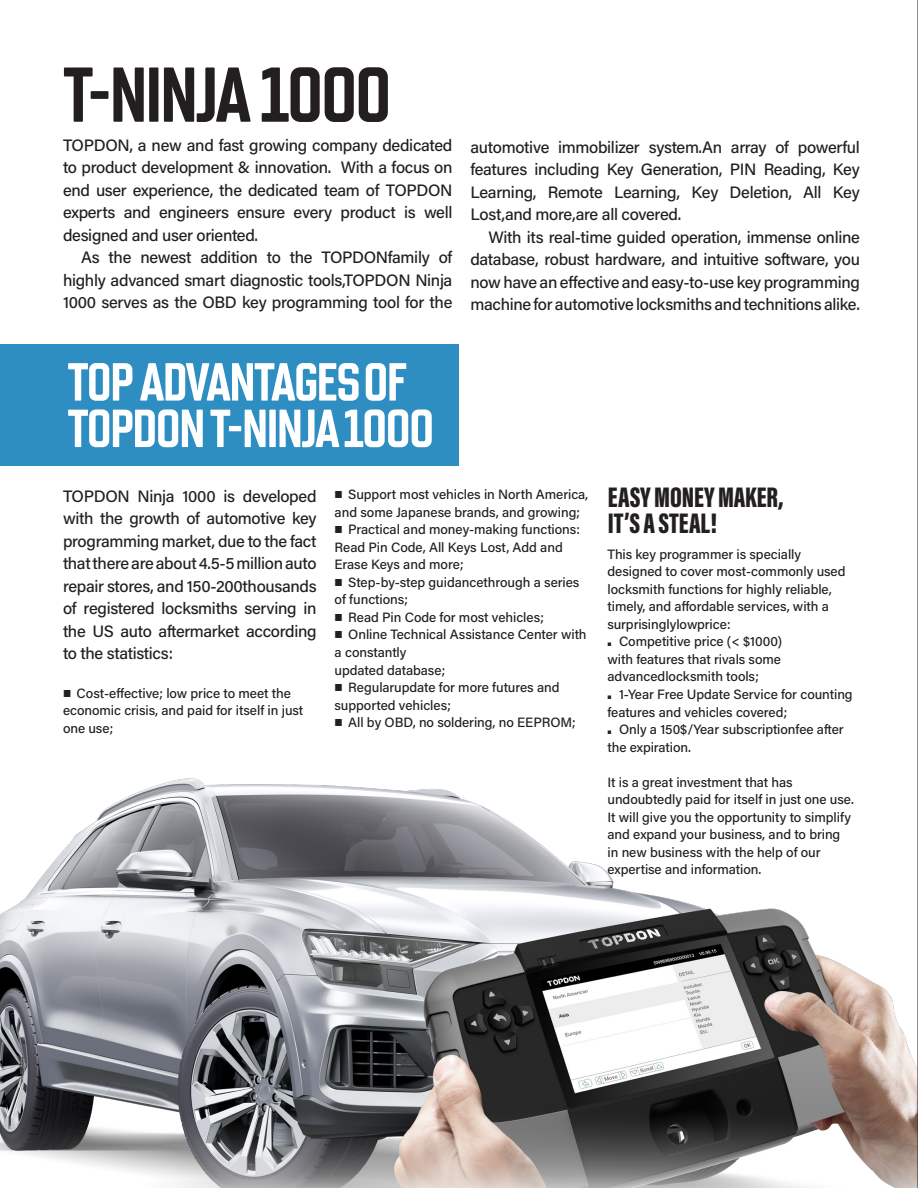
<style>
.page{position:relative;width:918px;height:1188px;background:#fff}
.page>*{position:absolute;margin:0;border:0;box-sizing:border-box;transform-origin:0 0}
.t1{font:700 77.55px "Chromoxome Pro";letter-spacing:-.03em;color:#231f20}
.t2{font:700 53.55px/46.5px "Chromoxome Pro";letter-spacing:-.03em;color:#fff}
.t3{font:900 29.1px/26px "Acumin Pro Extra Cond";letter-spacing:-.005em;color:#231f20}
.t4{font:500 16.5px/22.5px "Acumin Pro";letter-spacing:-.02em;color:#231f20;text-align:justify}
.t5{font:500 13.5px/17.5px "Acumin Pro";letter-spacing:-.005em;color:#231f20}
.s1{font-weight:900;font-size:27px}
.s2{font-weight:900}
</style>
<div class="page">
<img style="left:0;top:778px;width:917px;height:410px">
<div style="left:0;top:345px;width:459px;height:121px;background:#2e8ec2"></div>
<hr style="left:917px;top:0;width:1px;height:1188px;background:#231f20">
<p class="t1" style="left:63px;top:50px;width:330px">T-NINJA 1000</p>
<p class="t4" style="left:63px;top:133px;width:391px">TOPDON, a new and fast growing company dedicated</p>
<p class="t4" style="left:63px;top:156px;width:391px">to product development &amp; innovation. With a focus on</p>
<p class="t4" style="left:63px;top:178px;width:391px">end user experience, the dedicated team of TOPDON</p>
<p class="t4" style="left:63px;top:201px;width:391px">experts and engineers ensure every product is well</p>
<p class="t4" style="left:63px;top:223px;width:197px">designed and user oriented.</p>
<p class="t4" style="left:81px;top:246px;width:373px">As the newest addition to the TOPDONfamily of</p>
<p class="t4" style="left:63px;top:268px;width:391px">highly advanced smart diagnostic tools,TOPDON Ninja</p>
<p class="t4" style="left:63px;top:291px;width:391px">1000 serves as the OBD key programming tool for the</p>
<p class="t4" style="left:470px;top:135px;width:391px">automotive immobilizer system.An array of powerful</p>
<p class="t4" style="left:470px;top:157px;width:391px">features including Key Generation, PIN Reading, Key</p>
<p class="t4" style="left:470px;top:180px;width:391px">Learning, Remote Learning, Key Deletion, All Key</p>
<p class="t4" style="left:470px;top:202px;width:212px">Lost,and more,are all covered.</p>
<p class="t4" style="left:488px;top:225px;width:373px">With its real-time guided operation, immense online</p>
<p class="t4" style="left:470px;top:247px;width:391px">database, robust hardware, and intuitive software, you</p>
<p class="t4" style="left:470px;top:270px;width:391px">now have an effective and easy-to-use key programming</p>
<p class="t4" style="left:470px;top:292px;width:391px">machine for automotive locksmiths and technitions alike.</p>
<p class="t2" style="left:68px;top:359px;width:368px">TOP ADVANTAGES OF<br>TOPDON T-NINJA 1000</p>
<p class="t4" style="left:63px;top:484px;width:255px">TOPDON Ninja 1000 is developed with the growth of automotive key programming market, due to the fact that there are about 4.5-5 million auto repair stores, and 150-200thousands of registered locksmiths serving in the US auto aftermarket according to the statistics:</p>
<p class="t5" style="left:63px;top:684px;width:242px"><span class="s1">.</span> Cost-effective; low price to meet the economic crisis, and paid for itself in just one use;</p>
<p class="t5" style="left:335px;top:485px;width:255px"><span class="s1">.</span> Support most vehicles in North America, and some Japanese brands, and growing; <span class="s1">.</span> Practical and money-making functions:<br>Read Pin Code, All Keys Lost, Add and<br>Erase Keys and more;<br><span class="s1">.</span> Step-by-step guidancethrough a series of functions;<br><span class="s1">.</span> Read Pin Code for most vehicles;<br><span class="s1">.</span> Online Technical Assistance Center with a constantly<br>updated database;<br><span class="s1">.</span> Regularupdate for more futures and supported vehicles;<br><span class="s1">.</span> All by OBD, no soldering, no EEPROM;</p>
<p class="t3" style="left:608px;top:484px;width:177px">EASY MONEY MAKER,<br>IT’S A STEAL!</p>
<p class="t5" style="left:608px;top:545px;width:247px">This key programmer is specially designed to cover most-commonly used locksmith functions for highly reliable, timely, and affordable services, with a surprisinglylowprice:<br><span class="s2">.</span> Competitive price (&lt; $1000)<br>with features that rivals some advancedlocksmith tools;<br><span class="s2">.</span> 1-Year Free Update Service for counting features and vehicles covered;<br><span class="s2">.</span> Only a 150$/Year subscriptionfee after the expiration.</p>
<p class="t5" style="left:608px;top:773px;width:248px">It is a great investment that has undoubtedly paid for itself in just one use.<br>It will give you the opportunity to simplify and expand your business, and to bring in new business with the help of our expertise and information.</p>
</div>
